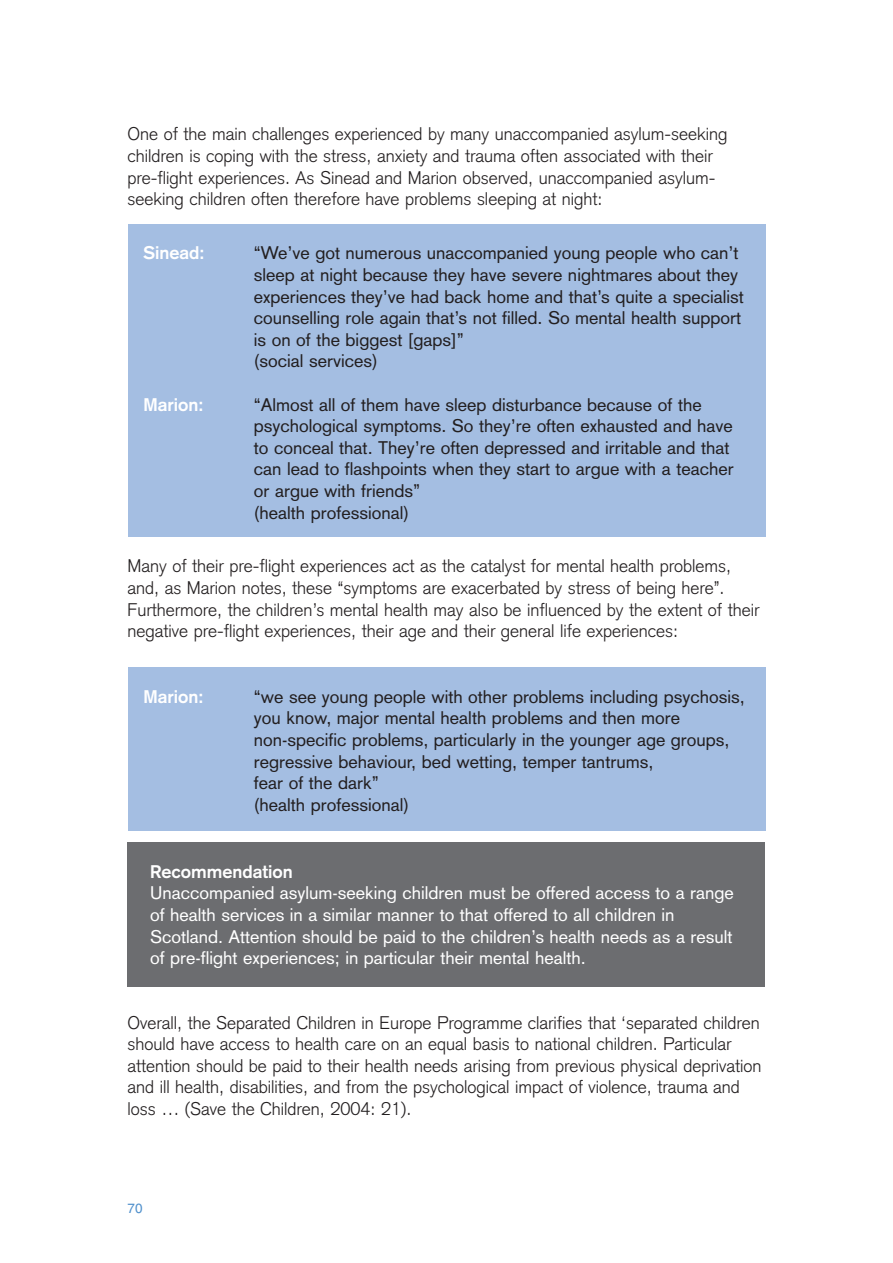
<style>
.page{position:relative;width:893px;height:1263px;background:#fff}
.page>*{position:absolute;margin:0;border:0;box-sizing:border-box;transform-origin:0 0}
.t1{font:300 18px/21.6px "Akzidenz Grotesk";color:#231f20}
.t2{font:18px/21.6px "Akzidenz Grotesk";color:#231f20}
.t3{font:18px/21.6px "Akzidenz Grotesk";color:#fff}
.t4{font:700 18px "Akzidenz Grotesk";color:#fff}
.t5{font:13.5px "Helvetica";color:#5090cc}
</style>
<div class="page">
<div style="left:128px;top:224px;width:637px;height:312px;background:#a4bee2"></div>
<div style="left:128px;top:667px;width:637px;height:164px;background:#a4bee2"></div>
<div style="left:128px;top:842px;width:637px;height:144px;background:#6c6d70"></div>
<p class="t1" style="left:128px;top:125px;width:601px">One of the main challenges experienced by many unaccompanied asylum-seeking children is coping with the stress, anxiety and trauma often associated with their pre-flight experiences. As Sinead and Marion observed, unaccompanied asylum&shy;seeking children often therefore have problems sleeping at night:</p>
<p class="t4" style="left:143px;top:247px;width:63px">Sinead:</p>
<p class="t2" style="left:254px;top:244px;width:491px">“We’ve got numerous unaccompanied young people who can’t sleep at night because they have severe nightmares about they experiences they’ve had back home and that’s quite a specialist counselling role again that’s not filled. So mental health support is on of the biggest [gaps]”<br>(social services)</p>
<p class="t4" style="left:143px;top:398px;width:62px">Marion:</p>
<p class="t2" style="left:254px;top:395px;width:481px">“Almost all of them have sleep disturbance because of the psychological symptoms. So they’re often exhausted and have to conceal that. They’re often depressed and irritable and that can lead to flashpoints when they start to argue with a teacher or argue with friends”<br>(health professional)</p>
<p class="t1" style="left:128px;top:557px;width:633px">Many of their pre-flight experiences act as the catalyst for mental health problems, and, as Marion notes, these “symptoms are exacerbated by stress of being here”.<br>Furthermore, the children’s mental health may also be influenced by the extent of their negative pre-flight experiences, their age and their general life experiences:</p>
<p class="t4" style="left:143px;top:690px;width:62px">Marion:</p>
<p class="t2" style="left:254px;top:688px;width:492px">“we see young people with other problems including psychosis, you know, major mental health problems and then more non-specific problems, particularly in the younger age groups, regressive behaviour, bed wetting, temper tantrums,<br>fear of the dark”<br>(health professional)</p>
<p class="t4" style="left:150px;top:865px;width:144px">Recommendation</p>
<p class="t3" style="left:150px;top:884px;width:585px">Unaccompanied asylum-seeking children must be offered access to a range of health services in a similar manner to that offered to all children in Scotland. Attention should be paid to the children’s health needs as a result of pre-flight experiences; in particular their mental health.</p>
<p class="t1" style="left:128px;top:1014px;width:635px">Overall, the Separated Children in Europe Programme clarifies that ‘separated children should have access to health care on an equal basis to national children. Particular attention should be paid to their health needs arising from previous physical deprivation and ill health, disabilities, and from the psychological impact of violence, trauma and loss … (Save the Children, 2004: 21).</p>
<p class="t5" style="left:128px;top:1203px;width:17px">70</p>
</div>
